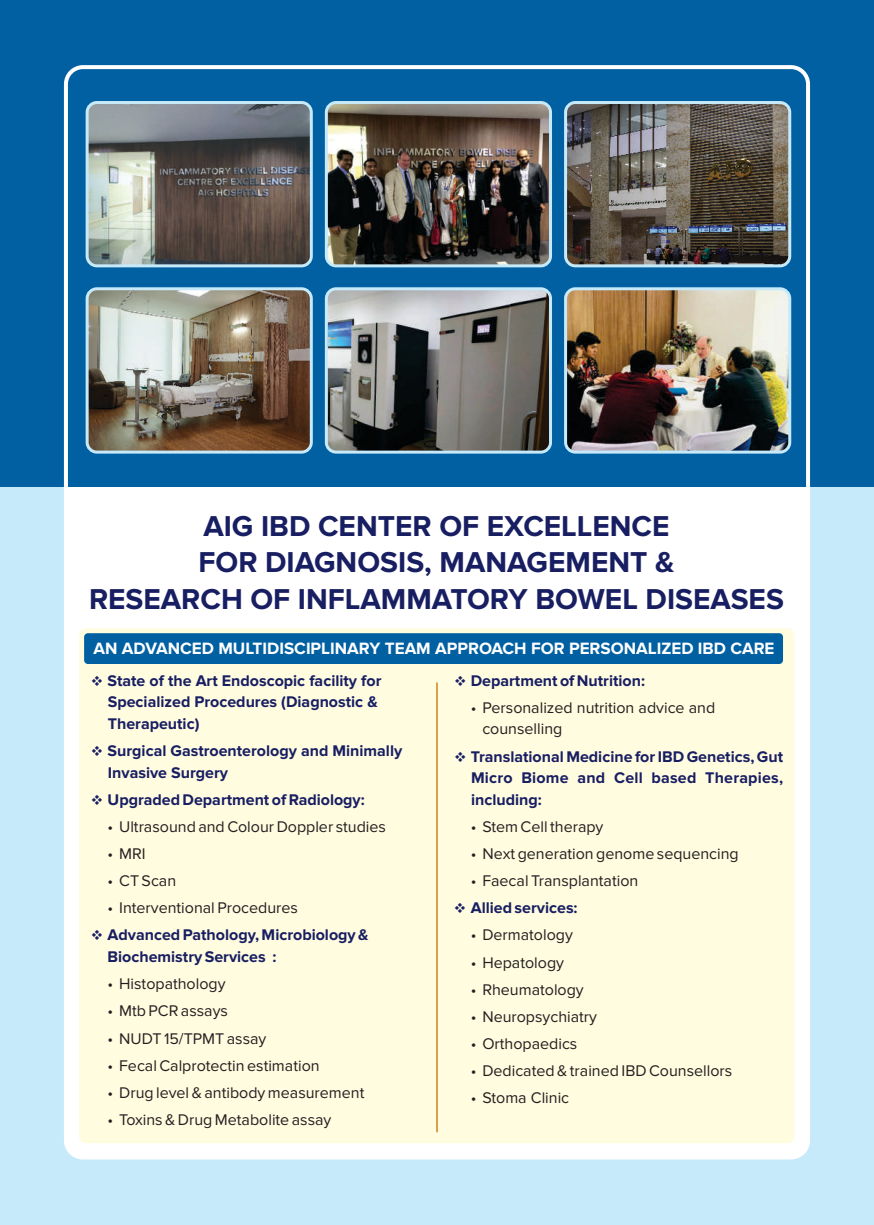
<style>
.page{position:relative;width:874px;height:1225px;background:#fff}
.page>*{position:absolute;margin:0;border:0;box-sizing:border-box;transform-origin:0 0}
.t1{font:700 29.8px/36.4px "Proxima Nova";color:#181e62;text-align:center}
.t2{font:700 17px "Proxima Nova";color:#fff}
.t3{font:16px/21.6px "Proxima Nova";color:#231f20}
.t4{font:700 16px/21.6px "Proxima Nova";color:#181e62}
</style>
<div class="page">
<div style="left:0;top:0;width:873px;height:1224px;background:#0060a2"></div>
<div style="left:0;top:487px;width:873px;height:737px;background:#c7eafb"></div>
<div style="left:66px;top:487px;width:741px;height:670px;background:#fff"></div>
<div style="left:64px;top:65px;width:745px;height:1094px;border:4px solid #fff;border-radius:17px"></div>
<img style="left:87px;top:102px;width:224px;height:164px;border-radius:10px">
<div style="left:86px;top:101px;width:226px;height:166px;border:3px solid #c7eafb;border-radius:10px"></div>
<img style="left:326px;top:289px;width:224px;height:163px;border-radius:10px">
<div style="left:325px;top:287px;width:226px;height:166px;border:3px solid #c7eafb;border-radius:10px"></div>
<img style="left:565px;top:102px;width:224px;height:164px;border-radius:10px">
<div style="left:563px;top:101px;width:227px;height:166px;border:3px solid #c7eafb;border-radius:10px"></div>
<img style="left:87px;top:289px;width:224px;height:163px;border-radius:10px">
<div style="left:86px;top:287px;width:226px;height:166px;border:3px solid #c7eafb;border-radius:10px"></div>
<img style="left:565px;top:289px;width:224px;height:163px;border-radius:10px">
<div style="left:563px;top:287px;width:227px;height:166px;border:3px solid #c7eafb;border-radius:10px"></div>
<img style="left:326px;top:102px;width:224px;height:164px;border-radius:10px">
<div style="left:325px;top:101px;width:226px;height:166px;border:3px solid #c7eafb;border-radius:10px"></div>
<div style="left:79px;top:628px;width:714px;height:515px;background:#fffce0;border-radius:7px"></div>
<div style="left:84px;top:633px;width:698px;height:31px;background:#0060a2;border-radius:4px"></div>
<hr style="left:436px;top:682px;width:1px;height:450px;background:#cf8b2d">
<h1 class="t1" style="left:89px;top:509px;width:696px">AIG IBD CENTER OF EXCELLENCE<br>FOR DIAGNOSIS, MANAGEMENT &amp;<br>RESEARCH OF INFLAMMATORY BOWEL DISEASES</h1>
<p class="t2" style="left:93px;top:641px;width:682px">AN ADVANCED MULTIDISCIPLINARY TEAM APPROACH FOR PERSONALIZED IBD CARE</p>
<p class="t4" style="left:108px;top:670px;width:275px;text-indent:-17px">❖ State of the Art Endoscopic facility for<br>Specialized Procedures (Diagnostic &amp;<br>Therapeutic)</p>
<p class="t4" style="left:108px;top:740px;width:296px;text-indent:-17px">❖ Surgical Gastroenterology and Minimally<br>Invasive Surgery</p>
<p class="t4" style="left:91px;top:789px;width:275px">❖ Upgraded Department of Radiology:</p>
<p class="t3" style="left:108px;top:816px;width:280px">• Ultrasound and Colour Doppler studies</p>
<p class="t3" style="left:108px;top:843px;width:40px">• MRI</p>
<p class="t3" style="left:108px;top:871px;width:70px">• CT Scan</p>
<p class="t3" style="left:108px;top:898px;width:192px">• Interventional Procedures</p>
<p class="t4" style="left:108px;top:925px;width:262px;text-indent:-17px">❖ Advanced Pathology, Microbiology &amp;<br>Biochemistry Services :</p>
<p class="t3" style="left:108px;top:974px;width:119px">• Histopathology</p>
<p class="t3" style="left:108px;top:1001px;width:122px">• Mtb PCR assays</p>
<p class="t3" style="left:108px;top:1028px;width:160px">• NUDT 15/TPMT assay</p>
<p class="t3" style="left:108px;top:1055px;width:213px">• Fecal Calprotectin estimation</p>
<p class="t3" style="left:108px;top:1082px;width:258px">• Drug level &amp; antibody measurement</p>
<p class="t3" style="left:108px;top:1109px;width:225px">• Toxins &amp; Drug Metabolite assay</p>
<p class="t4" style="left:454px;top:670px;width:192px">❖ Department of Nutrition:</p>
<p class="t3" style="left:482px;top:697px;width:234px;text-indent:-12px">• Personalized nutrition advice and counselling</p>
<p class="t4" style="left:471px;top:746px;width:313px;text-align:justify;text-indent:-17px">❖ Translational Medicine for IBD Genetics, Gut Micro Biome and Cell based Therapies, including:</p>
<p class="t3" style="left:470px;top:816px;width:134px">• Stem Cell therapy</p>
<p class="t3" style="left:470px;top:843px;width:269px">• Next generation genome sequencing</p>
<p class="t3" style="left:470px;top:870px;width:169px">• Faecal Transplantation</p>
<p class="t4" style="left:454px;top:898px;width:125px">❖ Allied services:</p>
<p class="t3" style="left:470px;top:925px;width:104px">• Dermatology</p>
<p class="t3" style="left:470px;top:952px;width:95px">• Hepatology</p>
<p class="t3" style="left:470px;top:979px;width:114px">• Rheumatology</p>
<p class="t3" style="left:470px;top:1006px;width:128px">• Neuropsychiatry</p>
<p class="t3" style="left:470px;top:1033px;width:108px">• Orthopaedics</p>
<p class="t3" style="left:470px;top:1060px;width:263px">• Dedicated &amp; trained IBD Counsellors</p>
<p class="t3" style="left:470px;top:1087px;width:100px">• Stoma Clinic</p>
</div>
